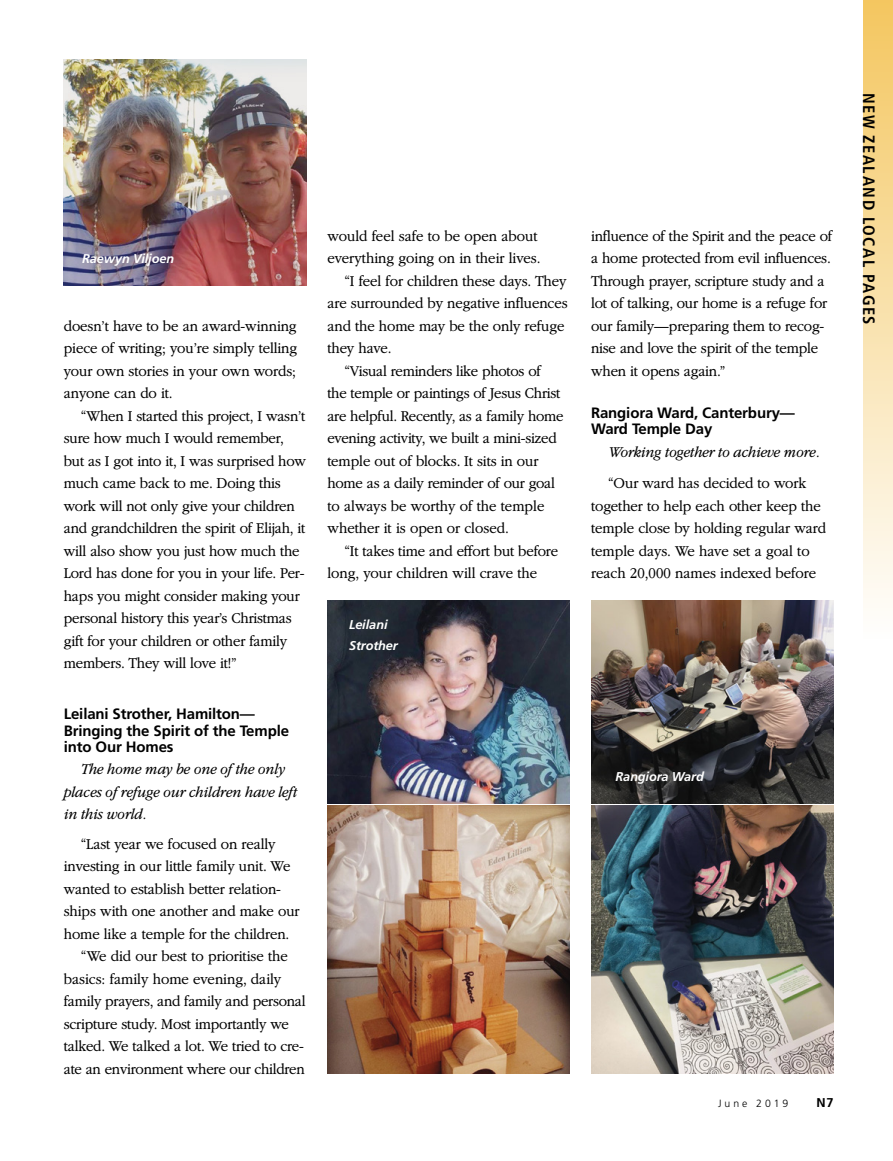
<style>
.page{position:relative;width:893px;height:1161px;background:#fff}
.page>*{position:absolute;margin:0;border:0;box-sizing:border-box;transform-origin:0 0}
.t1{font:700 condensed 16.5px "Frutigerlds Lat";letter-spacing:.09em;color:#000}
.ARTCL_para_NEWS{font:300 15.75px/22.5px "Garamondlds Lat Plus";letter-spacing:-.015em;color:#000;scale:.95 1}
.ARTCL_para_NEWS-2{font:italic 300 15.75px/22.2px "Garamondlds Lat Plus";letter-spacing:-.01em;color:#000;scale:.95 1}
.TOPIC-1_title{font:700 15px/16.5px "Frutigerlds Lat";letter-spacing:-.01em;color:#000}
.FIGimg_CAP_para_NEWS{font:italic 700 12.75px/20.2px "Frutigerlds Lat";letter-spacing:-.01em;color:#fff}
.t2{font:700 12.75px "Frutigerlds Lat";color:#000}
.t3{font:300 10.5px "Frutigerlds Lat";letter-spacing:.28em;color:#000}
</style>
<div class="page">
<div style="left:863px;top:0;width:30px;height:639px;background:linear-gradient(to bottom,#f4c660,#fefefd)"></div>
<img style="left:64px;top:60px;width:242px;height:226px">
<img style="left:327px;top:601px;width:243px;height:202px">
<img style="left:591px;top:601px;width:242px;height:202px">
<img style="left:327px;top:805px;width:243px;height:268px">
<img style="left:591px;top:805px;width:242px;height:268px">
<p class="FIGimg_CAP_para_NEWS" style="left:82px;top:249px;width:94px">Raewyn Viljoen</p>
<p class="ARTCL_para_NEWS" style="left:64px;top:314px;width:247px;text-align:justify">doesn’t have to be an award-winning piece of writing; you’re simply telling your own stories in your own words; anyone can do it.</p>
<p class="ARTCL_para_NEWS" style="left:64px;top:404px;width:257px;text-indent:17px">“When I started this project, I wasn’t sure how much I would remember, but as I got into it, I was surprised how much came back to me. Doing this work will not only give your children and grandchildren the spirit of Elijah, it will also show you just how much the Lord has done for you in your life. Per&shy;haps you might consider making your personal history this year’s Christmas gift for your children or other family members. They will love it!”</p>
<p class="TOPIC-1_title" style="left:64px;top:705px;width:227px">Leilani Strother, Hamilton—<br>Bringing the Spirit of the Temple into Our Homes</p>
<p class="ARTCL_para_NEWS-2" style="left:64px;top:758px;width:247px;text-indent:17px">The home may be one of the only places of refuge our children have left in this world.</p>
<p class="ARTCL_para_NEWS" style="left:64px;top:832px;width:250px;text-indent:17px">“Last year we focused on really investing in our little family unit. We wanted to establish better relation&shy;ships with one another and make our home like a temple for the children.</p>
<p class="ARTCL_para_NEWS" style="left:64px;top:944px;width:256px;text-indent:17px">“We did our best to prioritise the basics: family home evening, daily family prayers, and family and personal scripture study. Most importantly we talked. We talked a lot. We tried to cre&shy;ate an environment where our children</p>
<p class="ARTCL_para_NEWS" style="left:327px;top:224px;width:226px">would feel safe to be open about everything going on in their lives.</p>
<p class="ARTCL_para_NEWS" style="left:327px;top:269px;width:254px;text-indent:17px">“I feel for children these days. They are surrounded by negative influences and the home may be the only refuge they have.</p>
<p class="ARTCL_para_NEWS" style="left:327px;top:359px;width:250px;text-indent:17px">“Visual reminders like photos of the temple or paintings of Jesus Christ are helpful. Recently, as a family home evening activity, we built a mini-sized temple out of blocks. It sits in our home as a daily reminder of our goal to always be worthy of the temple whether it is open or closed.</p>
<p class="ARTCL_para_NEWS" style="left:327px;top:539px;width:245px;text-indent:17px">“It takes time and effort but before long, your children will crave the</p>
<p class="FIGimg_CAP_para_NEWS" style="left:349px;top:614px;width:50px">Leilani<br>Strother</p>
<p class="ARTCL_para_NEWS" style="left:591px;top:224px;width:255px">influence of the Spirit and the peace of a home protected from evil influences.<br>Through prayer, scripture study and a lot of talking, our home is a refuge for our family—preparing them to recog&shy;nise and love the spirit of the temple when it opens again.”</p>
<p class="TOPIC-1_title" style="left:591px;top:404px;width:205px">Rangiora Ward, Canterbury—<br>Ward Temple Day</p>
<p class="ARTCL_para_NEWS-2" style="left:608px;top:441px;width:224px">Working together to achieve more.</p>
<p class="ARTCL_para_NEWS" style="left:591px;top:472px;width:249px;text-indent:17px">“Our ward has decided to work together to help each other keep the temple close by holding regular ward temple days. We have set a goal to reach 20,000 names indexed before</p>
<p class="FIGimg_CAP_para_NEWS" style="left:615px;top:766px;width:90px">Rangiora Ward</p>
<p class="t3" style="left:718px;top:1095px;width:72px">June 2019</p>
<p class="t2" style="left:816px;top:1092px;width:18px">N7</p>
<p class="t1" style="left:881px;top:93px;width:233px;rotate:90deg">NEW ZEALAND LOCAL PAGES</p>
</div>
